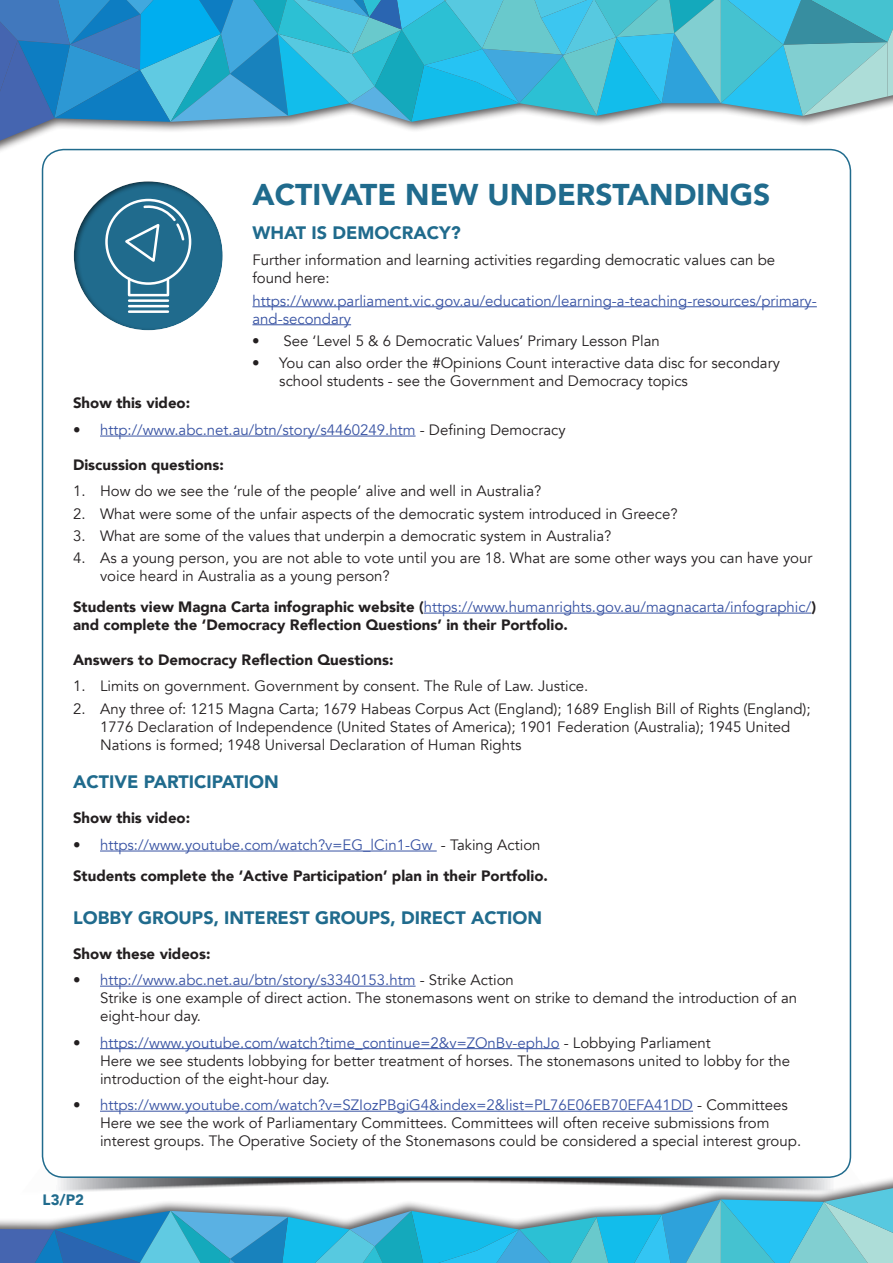
<style>
.page{position:relative;width:893px;height:1263px;background:#fff}
.page>*{position:absolute;margin:0;border:0;box-sizing:border-box;transform-origin:0 0}
.t1{font:900 30px "Avenir";color:#206b8d}
.t2{font:900 18px "Avenir";color:#206b8d}
.t3{font:15px/18px "Avenir";color:#231f20}
.t4{font:900 15px/18px "Avenir";color:#231f20}
.t5{font:15px/18px "Avenir";color:#3853a3}
.t6{font:900 15px "Avenir";color:#206b8d}
.s1{font-weight:900;color:#231f20}
.s2{color:#231f20}
.s3{font-weight:400;color:#3853a3}
.s4{font-weight:400}
.s5{color:#3853a3}
</style>
<div class="page">
<div style="left:0;top:0;width:893px;height:159px;background:#231f20;opacity:.75"></div>
<svg style="left:0;top:0;width:893px;height:149px"></svg>
<div style="left:0;top:1173px;width:893px;height:90px;background:#231f20;opacity:.75"></div>
<svg style="left:0;top:1188px;width:893px;height:75px"></svg>
<hr style="left:252px;top:306px;width:565px;height:1px;background:#3853a3">
<hr style="left:252px;top:324px;width:99px;height:1px;background:#3853a3">
<hr style="left:100px;top:436px;width:316px;height:1px;background:#3853a3">
<hr style="left:424px;top:613px;width:387px;height:1px;background:#3853a3">
<hr style="left:100px;top:851px;width:337px;height:1px;background:#3853a3">
<hr style="left:100px;top:986px;width:316px;height:1px;background:#3853a3">
<hr style="left:100px;top:1048px;width:460px;height:1px;background:#3853a3">
<hr style="left:100px;top:1111px;width:593px;height:1px;background:#3853a3">
<div style="left:73px;top:179px;width:150px;height:153px;background:#231f20;opacity:.75"></div>
<h1 class="t1" style="left:252px;top:168px;width:519px">ACTIVATE NEW UNDERSTANDINGS</h1>
<p class="t2" style="left:252px;top:217px;width:210px">WHAT IS DEMOCRACY?</p>
<p class="t3" style="left:252px;top:251px;width:524px">Further information and learning activities regarding democratic values can be found here:</p>
<p class="t5" style="left:252px;top:292px;width:566px">https://www.parliament.vic.gov.au/education/learning-a-teaching-resources/primary&shy;and-secondary</p>
<p class="t3" style="left:252px;top:332px;width:409px">• See ‘Level 5 &amp; 6 Democratic Values’ Primary Lesson Plan</p>
<p class="t3" style="left:279px;top:354px;width:502px;text-indent:-27px">• You can also order the #Opinions Count interactive data disc for secondary school students - see the Government and Democracy topics</p>
<p class="t4" style="left:73px;top:394px;width:119px">Show this video:</p>
<p class="t5" style="left:73px;top:421px;width:494px"><span class="s1">•</span> http://www.abc.net.au/btn/story/s4460249.htm <span class="s2">- Defining Democracy</span></p>
<p class="t4" style="left:73px;top:455px;width:152px">Discussion questions:</p>
<p class="t3" style="left:73px;top:482px;width:470px">1. How do we see the ‘rule of the people’ alive and well in Australia?</p>
<p class="t3" style="left:73px;top:505px;width:606px">2. What were some of the unfair aspects of the democratic system introduced in Greece?</p>
<p class="t3" style="left:73px;top:527px;width:540px">3. What are some of the values that underpin a democratic system in Australia?</p>
<p class="t3" style="left:100px;top:549px;width:714px;text-indent:-27px">4. As a young person, you are not able to vote until you are 18. What are some other ways you can have your voice heard in Australia as a young person?</p>
<p class="t4" style="left:73px;top:597px;width:744px">Students view Magna Carta infographic website (<span class="s3">https://www.humanrights.gov.au/magnacarta/infographic/</span>) and complete the ‘Democracy Reflection Questions’ in their Portfolio.</p>
<p class="t4" style="left:73px;top:650px;width:322px">Answers to Democracy Reflection Questions:</p>
<p class="t3" style="left:73px;top:677px;width:517px">1. Limits on government. Government by consent. The Rule of Law. Justice.</p>
<p class="t3" style="left:100px;top:700px;width:712px;text-indent:-27px">2. Any three of: 1215 Magna Carta; 1679 Habeas Corpus Act (England); 1689 English Bill of Rights (England);<br>1776 Declaration of Independence (United States of America); 1901 Federation (Australia); 1945 United<br>Nations is formed; 1948 Universal Declaration of Human Rights</p>
<p class="t2" style="left:73px;top:767px;width:207px">ACTIVE PARTICIPATION</p>
<p class="t4" style="left:73px;top:809px;width:119px">Show this video:</p>
<p class="t4" style="left:73px;top:829px;width:476px;line-height:30.8px"><span class="s4">•</span> <span class="s3">https://www.youtube.com/watch?v=EG_lCin1-Gw</span> <span class="s4">- Taking Action<br></span>Students complete the ‘Active Participation’ plan in their Portfolio.</p>
<p class="t2" style="left:73px;top:902px;width:471px">LOBBY GROUPS, INTEREST GROUPS, DIRECT ACTION</p>
<p class="t4" style="left:73px;top:944px;width:139px">Show these videos:</p>
<p class="t3" style="left:100px;top:971px;width:699px;text-indent:-27px">• <span class="s5">http://www.abc.net.au/btn/story/s3340153.htm</span> - Strike Action<br>Strike is one example of direct action. The stonemasons went on strike to demand the introduction of an eight-hour day.</p>
<p class="t3" style="left:100px;top:1034px;width:691px;text-indent:-27px">• <span class="s5">https://www.youtube.com/watch?time_continue=2&amp;v=ZOnBv-ephJo</span> - Lobbying Parliament<br>Here we see students lobbying for better treatment of horses. The stonemasons united to lobby for the introduction of the eight-hour day.</p>
<p class="t3" style="left:100px;top:1096px;width:703px;text-indent:-27px">• <span class="s5">https://www.youtube.com/watch?v=SZIozPBgiG4&amp;index=2&amp;list=PL76E06EB70EFA41DD</span> - Committees<br>Here we see the work of Parliamentary Committees. Committees will often receive submissions from interest groups. The Operative Society of the Stonemasons could be considered a special interest group.</p>
<p class="t6" style="left:43px;top:1187px;width:43px">L3/P2</p>
</div>
